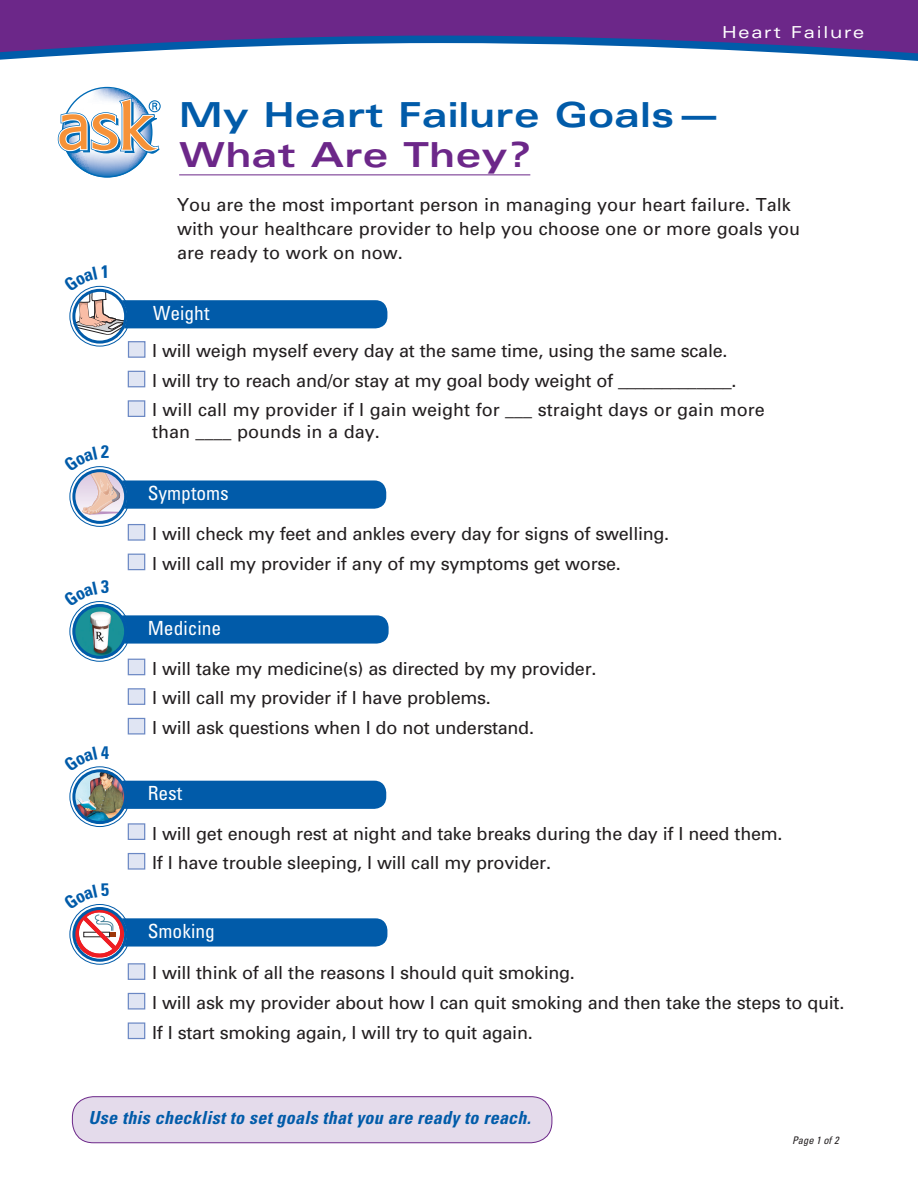
<style>
.page{position:relative;width:918px;height:1188px;background:#fff}
.page>*{position:absolute;margin:0;border:0;box-sizing:border-box;transform-origin:0 0}
.t1{font:700 expanded 34.5px "Univers";letter-spacing:.015em;color:#015ba9}
.t2{font:700 expanded 34.5px "Univers";letter-spacing:.015em;color:#6c2789}
.t3{font:condensed 19.5px "Univers";color:#fff}
.t4{font:18px/29.7px "Univers";letter-spacing:-.015em;color:#231f20}
.t5{font:italic 700 condensed 18px "Univers";letter-spacing:.015em;color:#015ba9}
.t6{font:expanded 16.5px "Univers";letter-spacing:.11em;color:#fff}
.t7{font:italic condensed 10.5px "Univers";color:#231f20}
</style>
<div class="page">
<svg style="left:0;top:0;width:918px;height:61px"></svg>
<hr style="left:179px;top:175px;width:351px;height:1px;background:#6c2789">
<svg style="left:58px;top:88px;width:103px;height:89px"></svg>
<div style="left:111px;top:300px;width:276px;height:28px;background:#015ba9;border-radius:12px"></div>
<svg style="left:73px;top:289px;width:54px;height:54px"></svg>
<div style="left:111px;top:480px;width:275px;height:29px;background:#015ba9;border-radius:12px"></div>
<div style="left:111px;top:615px;width:278px;height:29px;background:#015ba9;border-radius:12px"></div>
<img style="left:73px;top:604px;width:54px;height:54px;border-radius:27px">
<div style="left:111px;top:781px;width:275px;height:28px;background:#015ba9;border-radius:12px"></div>
<img style="left:73px;top:770px;width:54px;height:54px;border-radius:27px">
<div style="left:111px;top:918px;width:276px;height:29px;background:#015ba9;border-radius:12px"></div>
<div style="left:128px;top:341px;width:17px;height:17px;background:#e0e5f3;border:1px solid #6b88c4"></div>
<div style="left:128px;top:371px;width:17px;height:16px;background:#e0e5f3;border:1px solid #6b88c4"></div>
<div style="left:128px;top:400px;width:17px;height:17px;background:#e0e5f3;border:1px solid #6b88c4"></div>
<div style="left:128px;top:524px;width:17px;height:17px;background:#e0e5f3;border:1px solid #6b88c4"></div>
<div style="left:128px;top:554px;width:17px;height:16px;background:#e0e5f3;border:1px solid #6b88c4"></div>
<div style="left:128px;top:659px;width:17px;height:16px;background:#e0e5f3;border:1px solid #6b88c4"></div>
<div style="left:128px;top:688px;width:17px;height:17px;background:#e0e5f3;border:1px solid #6b88c4"></div>
<div style="left:128px;top:718px;width:17px;height:17px;background:#e0e5f3;border:1px solid #6b88c4"></div>
<div style="left:128px;top:823px;width:17px;height:17px;background:#e0e5f3;border:1px solid #6b88c4"></div>
<div style="left:128px;top:853px;width:17px;height:17px;background:#e0e5f3;border:1px solid #6b88c4"></div>
<div style="left:128px;top:963px;width:17px;height:17px;background:#e0e5f3;border:1px solid #6b88c4"></div>
<div style="left:128px;top:993px;width:17px;height:17px;background:#e0e5f3;border:1px solid #6b88c4"></div>
<div style="left:128px;top:1022px;width:17px;height:17px;background:#e0e5f3;border:1px solid #6b88c4"></div>
<div style="left:72px;top:1097px;width:480px;height:46px;background:#e4dbeb;border-radius:21px"></div>
<div style="left:72px;top:1096px;width:480px;height:47px;border:1px solid #6c2789;border-radius:21px"></div>
<div style="left:72px;top:289px;width:55px;height:55px;border:3px solid #015ba9;border-radius:50%"></div>
<div style="left:69px;top:601px;width:61px;height:61px;border:1px solid #015ba9;border-radius:50%"></div>
<div style="left:72px;top:604px;width:55px;height:55px;border:3px solid #015ba9;border-radius:50%"></div>
<div style="left:69px;top:766px;width:61px;height:61px;border:1px solid #015ba9;border-radius:50%"></div>
<div style="left:72px;top:769px;width:55px;height:55px;border:3px solid #015ba9;border-radius:50%"></div>
<div style="left:72px;top:907px;width:55px;height:55px;border:3px solid #015ba9;border-radius:50%"></div>
<svg style="left:69px;top:285px;width:58px;height:50px"></svg>
<svg style="left:69px;top:466px;width:58px;height:55px"></svg>
<svg style="left:83px;top:601px;width:26px;height:5px"></svg>
<svg style="left:82px;top:766px;width:27px;height:6px"></svg>
<svg style="left:69px;top:904px;width:55px;height:54px"></svg>
<p class="t6" style="left:722px;top:23px;width:144px">Heart Failure</p>
<h1 class="t1" style="left:179px;top:95px;width:539px">My Heart Failure Goals —</h1>
<h1 class="t2" style="left:179px;top:135px;width:353px">What Are They?</h1>
<p class="t4" style="left:177px;top:193px;width:625px;line-height:24px">You are the most important person in managing your heart failure. Talk with your healthcare provider to help you choose one or more goals you are ready to work on now.</p>
<p class="t3" style="left:153px;top:300px;width:58px">Weight</p>
<p class="t4" style="left:152px;top:336px;width:614px">I will weigh myself every day at the same time, using the same scale.<br>I will try to reach and/or stay at my goal body weight of _____________.<br>I will call my provider if I gain weight for ___ straight days or gain more</p>
<p class="t4" style="left:152px;top:417px;width:229px">than ____ pounds in a day.</p>
<p class="t3" style="left:148px;top:481px;width:83px">Symptoms</p>
<p class="t4" style="left:152px;top:519px;width:519px">I will check my feet and ankles every day for signs of swelling.<br>I will call my provider if any of my symptoms get worse.</p>
<p class="t3" style="left:148px;top:616px;width:75px">Medicine</p>
<p class="t4" style="left:152px;top:653px;width:446px">I will take my medicine(s) as directed by my provider.<br>I will call my provider if I have problems.<br>I will ask questions when I do not understand.</p>
<p class="t3" style="left:148px;top:781px;width:36px">Rest</p>
<p class="t4" style="left:152px;top:818px;width:632px">I will get enough rest at night and take breaks during the day if I need them.<br>If I have trouble sleeping, I will call my provider.</p>
<p class="t3" style="left:148px;top:919px;width:69px">Smoking</p>
<p class="t4" style="left:152px;top:958px;width:694px">I will think of all the reasons I should quit smoking.<br>I will ask my provider about how I can quit smoking and then take the steps to quit.<br>If I start smoking again, I will try to quit again.</p>
<p class="t5" style="left:89px;top:1106px;width:444px">Use this checklist to set goals that you are ready to reach.</p>
<p class="t7" style="left:792px;top:1133px;width:48px">Page 1 of 2</p>
</div>
